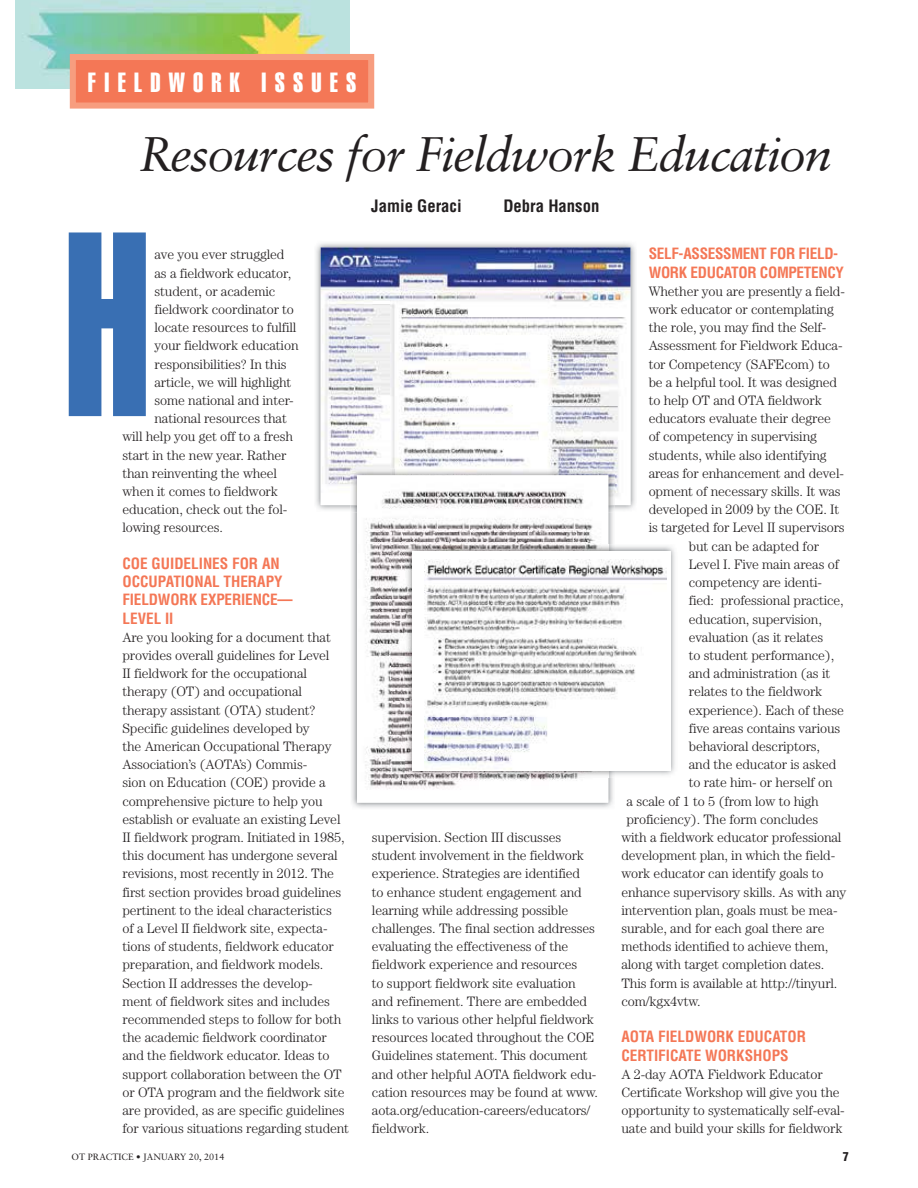
<style>
.page{position:relative;width:918px;height:1188px;background:#fff}
.page>*{position:absolute;margin:0;border:0;box-sizing:border-box;transform-origin:0 0}
.t1{font:258px "Helvetica Extra Compressed";color:#396fb3;scale:.9 1}
.t2{font:italic 48.6px "Sabon";letter-spacing:-.03em;color:#231f20}
.t3{font:27.3px "Helvetica Extra Compressed";letter-spacing:.3em;color:#fff}
.t4{font:700 condensed 16.65px "Helvetica";color:#231f20}
.t5{font:700 condensed 15.15px/18.1px "Helvetica";color:#f47756}
.t6{font:700 condensed 15.15px/18.1px "Helvetica";letter-spacing:-.02em;color:#f47756}
.t7{font:300 13.65px/18.1px "Century";letter-spacing:-.01em;color:#231f20}
.t8{font:900 condensed 12.15px "Helvetica";color:#231f20}
.t9{font:9.15px "Sabon";color:#231f20}
</style>
<div class="page">
<img style="left:15px;top:0;width:334px;height:89px">
<div style="left:73px;top:57px;width:298px;height:49px;background:#f47756"></div>
<div style="left:70px;top:54px;width:304px;height:55px;border:6px solid #f79d7f"></div>
<img style="left:316px;top:243px;width:319px;height:267px">
<img style="left:321px;top:247px;width:309px;height:258px">
<img style="left:350px;top:469px;width:265px;height:339px">
<img style="left:357px;top:475px;width:251px;height:328px">
<img style="left:406px;top:544px;width:269px;height:233px">
<div style="left:412px;top:551px;width:259px;height:220px;background:#fff"></div>
<img style="left:425px;top:559px;width:241px;height:211px">
<h3 class="t3" style="left:88px;top:73px;width:270px">FIELDWORK ISSUES</h3>
<h2 class="t2" style="left:139px;top:134px;width:694px">Resources for Fieldwork Education</h2>
<p class="t4" style="left:371px;top:200px;width:92px">Jamie Geraci</p>
<p class="t4" style="left:503px;top:200px;width:97px">Debra Hanson</p>
<h1 class="t1" style="left:64px;top:232px;width:97px">H</h1>
<p class="t7" style="left:155px;top:247px;width:131px">ave you ever struggled</p>
<p class="t7" style="left:155px;top:265px;width:138px">as a fieldwork educator,</p>
<p class="t7" style="left:155px;top:283px;width:122px">student, or academic</p>
<p class="t7" style="left:155px;top:301px;width:141px">fieldwork coordinator to</p>
<p class="t7" style="left:155px;top:320px;width:143px">locate resources to fulfill</p>
<p class="t7" style="left:155px;top:338px;width:146px">your fieldwork education</p>
<p class="t7" style="left:155px;top:356px;width:134px">responsibilities? In this</p>
<p class="t7" style="left:155px;top:374px;width:138px">article, we will highlight</p>
<p class="t7" style="left:155px;top:392px;width:141px">some national and inter-</p>
<p class="t7" style="left:155px;top:411px;width:134px">national resources that</p>
<p class="t7" style="left:122px;top:429px;width:172px">will help you get off to a fresh</p>
<p class="t7" style="left:122px;top:447px;width:166px">start in the new year. Rather</p>
<p class="t7" style="left:122px;top:465px;width:156px">than reinventing the wheel</p>
<p class="t7" style="left:122px;top:483px;width:157px">when it comes to fieldwork</p>
<p class="t7" style="left:122px;top:502px;width:166px">education, check out the fol-</p>
<p class="t7" style="left:122px;top:520px;width:102px">lowing resources.</p>
<p class="t5" style="left:122px;top:556px;width:172px">COE GUIDELINES FOR AN<br>OCCUPATIONAL THERAPY<br>FIELDWORK EXPERIENCE—<br>LEVEL II</p>
<p class="t7" style="left:122px;top:629px;width:228px">Are you looking for a document that provides overall guidelines for Level<br>II fieldwork for the occupational therapy (OT) and occupational therapy assistant (OTA) student?<br>Specific guidelines developed by<br>the American Occupational Therapy Association’s (AOTA’s) Commis-<br>sion on Education (COE) provide a comprehensive picture to help you establish or evaluate an existing Level II fieldwork program. Initiated in 1985, this document has undergone several revisions, most recently in 2012. The first section provides broad guidelines pertinent to the ideal characteristics<br>of a Level II fieldwork site, expecta&shy;tions of students, fieldwork educator preparation, and fieldwork models.<br>Section II addresses the develop-<br>ment of fieldwork sites and includes recommended steps to follow for both the academic fieldwork coordinator and the fieldwork educator. Ideas to support collaboration between the OT or OTA program and the fieldwork site are provided, as are specific guidelines for various situations regarding student</p>
<p class="t7" style="left:372px;top:829px;width:227px">supervision. Section III discusses student involvement in the fieldwork experience. Strategies are identified<br>to enhance student engagement and learning while addressing possible challenges. The final section addresses evaluating the effectiveness of the fieldwork experience and resources<br>to support fieldwork site evaluation and refinement. There are embedded links to various other helpful fieldwork resources located throughout the COE Guidelines statement. This document and other helpful AOTA fieldwork edu&shy;cation resources may be found at www. aota.org/education-careers/educators/ fieldwork.</p>
<p class="t6" style="left:649px;top:246px;width:197px">SELF-ASSESSMENT FOR FIELD-<br>WORK EDUCATOR COMPETENCY</p>
<p class="t7" style="left:649px;top:283px;width:198px">Whether you are presently a field-</p>
<p class="t7" style="left:649px;top:301px;width:187px">work educator or contemplating</p>
<p class="t7" style="left:649px;top:320px;width:179px">the role, you may find the Self-</p>
<p class="t7" style="left:649px;top:338px;width:195px">Assessment for Fieldwork Educa-</p>
<p class="t7" style="left:649px;top:356px;width:183px">tor Competency (SAFEcom) to</p>
<p class="t7" style="left:649px;top:374px;width:190px">be a helpful tool. It was designed</p>
<p class="t7" style="left:649px;top:392px;width:175px">to help OT and OTA fieldwork</p>
<p class="t7" style="left:649px;top:411px;width:184px">educators evaluate their degree</p>
<p class="t7" style="left:649px;top:429px;width:170px">of competency in supervising</p>
<p class="t7" style="left:649px;top:447px;width:180px">students, while also identifying</p>
<p class="t7" style="left:649px;top:465px;width:197px">areas for enhancement and devel-</p>
<p class="t7" style="left:649px;top:483px;width:193px">opment of necessary skills. It was</p>
<p class="t7" style="left:649px;top:502px;width:192px">developed in 2009 by the COE. It</p>
<p class="t7" style="left:649px;top:520px;width:198px">is targeted for Level II supervisors</p>
<p class="t7" style="left:689px;top:538px;width:132px">but can be adapted for</p>
<p class="t7" style="left:689px;top:556px;width:152px">Level I. Five main areas of</p>
<p class="t7" style="left:689px;top:575px;width:135px">competency are identi-</p>
<p class="t7" style="left:689px;top:593px;width:156px">fied: professional practice,</p>
<p class="t7" style="left:689px;top:611px;width:135px">education, supervision,</p>
<p class="t7" style="left:689px;top:629px;width:136px">evaluation (as it relates</p>
<p class="t7" style="left:689px;top:647px;width:147px">to student performance),</p>
<p class="t7" style="left:689px;top:666px;width:143px">and administration (as it</p>
<p class="t7" style="left:689px;top:684px;width:135px">relates to the fieldwork</p>
<p class="t7" style="left:689px;top:702px;width:157px">experience). Each of these</p>
<p class="t7" style="left:689px;top:720px;width:153px">five areas contains various</p>
<p class="t7" style="left:689px;top:738px;width:133px">behavioral descriptors,</p>
<p class="t7" style="left:689px;top:757px;width:149px">and the educator is asked</p>
<p class="t7" style="left:689px;top:775px;width:145px">to rate him- or herself on</p>
<p class="t7" style="left:627px;top:793px;width:194px">a scale of 1 to 5 (from low to high</p>
<p class="t7" style="left:627px;top:811px;width:193px">proficiency). The form concludes</p>
<p class="t7" style="left:621px;top:829px;width:222px">with a fieldwork educator professional</p>
<p class="t7" style="left:621px;top:848px;width:215px">development plan, in which the field-</p>
<p class="t7" style="left:621px;top:866px;width:204px">work educator can identify goals to</p>
<p class="t7" style="left:621px;top:884px;width:226px">enhance supervisory skills. As with any</p>
<p class="t7" style="left:621px;top:902px;width:218px">intervention plan, goals must be mea-</p>
<p class="t7" style="left:621px;top:920px;width:205px">surable, and for each goal there are</p>
<p class="t7" style="left:621px;top:939px;width:208px">methods identified to achieve them,</p>
<p class="t7" style="left:621px;top:957px;width:204px">along with target completion dates.</p>
<p class="t7" style="left:621px;top:975px;width:218px">This form is available at http://tinyurl.</p>
<p class="t7" style="left:621px;top:993px;width:81px">com/kgx4vtw.</p>
<p class="t5" style="left:621px;top:1029px;width:186px">AOTA FIELDWORK EDUCATOR<br>CERTIFICATE WORKSHOPS</p>
<p class="t7" style="left:621px;top:1066px;width:225px">A 2-day AOTA Fieldwork Educator Certificate Workshop will give you the opportunity to systematically self-eval&shy;uate and build your skills for fieldwork</p>
<p class="t9" style="left:72px;top:1153px;width:154px">OT PRACTICE • JANUARY 20, 2014</p>
<p class="t8" style="left:843px;top:1152px;width:8px">7</p>
</div>
